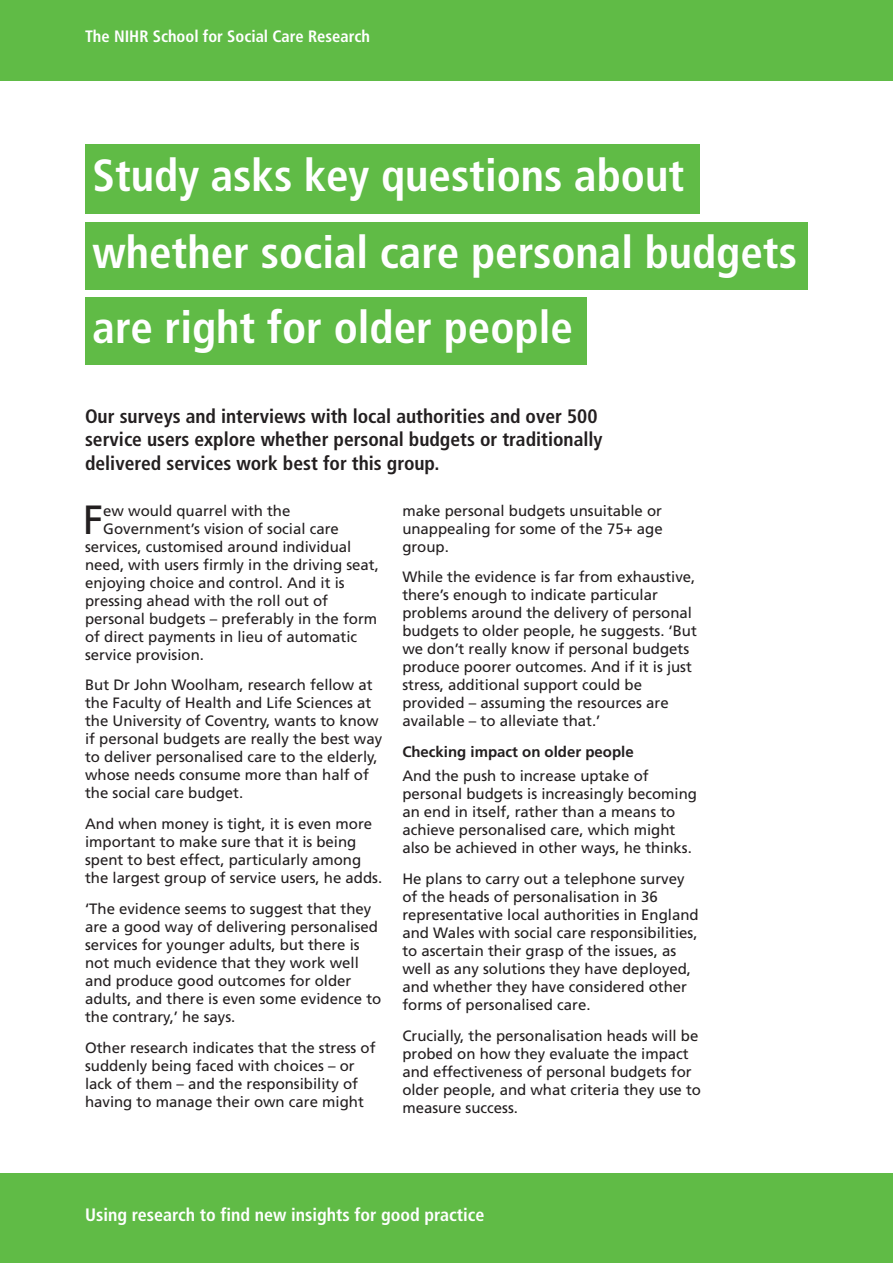
<style>
.page{position:relative;width:893px;height:1263px;background:#fff}
.page>*{position:absolute;margin:0;border:0;box-sizing:border-box;transform-origin:0 0}
.t1{font:700 condensed 45px/75.8px "Frutiger";color:#fff}
.t2{font:40.8px "Frutiger";color:#231f20}
.t3{font:700 condensed 19.5px/23.4px "Frutiger";color:#231f20}
.t4{font:700 condensed 18px "Frutiger";color:#fff}
.t5{font:700 condensed 16.5px "Frutiger";color:#fff}
.t6{font:15px/18px "Frutiger";color:#231f20}
.t7{font:700 15px "Frutiger";color:#231f20}
</style>
<div class="page">
<div style="left:0;top:1174px;width:893px;height:89px;background:#60bb46"></div>
<div style="left:0;top:0;width:893px;height:81px;background:#60bb46"></div>
<div style="left:85px;top:145px;width:615px;height:69px;background:#60bb46"></div>
<div style="left:85px;top:222px;width:723px;height:67px;background:#60bb46"></div>
<div style="left:85px;top:297px;width:502px;height:68px;background:#60bb46"></div>
<p class="t5" style="left:85px;top:30px;width:286px">The NIHR School for Social Care Research</p>
<h1 class="t1" style="left:93px;top:141px;width:706px">Study asks key questions about whether social care personal budgets are right for older people</h1>
<h3 class="t3" style="left:85px;top:406px;width:519px">Our surveys and interviews with local authorities and over 500 service users explore whether personal budgets or traditionally delivered services work best for this group.</h3>
<h2 class="t2" style="left:83px;top:503px;width:22px">F</h2>
<p class="t6" style="left:103px;top:502px;width:189px">ew would quarrel with the</p>
<p class="t6" style="left:103px;top:520px;width:237px">Government’s vision of social care</p>
<p class="t6" style="left:85px;top:538px;width:268px">services, customised around individual</p>
<p class="t6" style="left:85px;top:556px;width:295px">need, with users firmly in the driving seat,</p>
<p class="t6" style="left:85px;top:574px;width:261px">enjoying choice and control. And it is</p>
<p class="t6" style="left:85px;top:592px;width:244px">pressing ahead with the roll out of</p>
<p class="t6" style="left:85px;top:610px;width:294px">personal budgets – preferably in the form</p>
<p class="t6" style="left:85px;top:628px;width:274px">of direct payments in lieu of automatic</p>
<p class="t6" style="left:85px;top:646px;width:121px">service provision.</p>
<p class="t6" style="left:85px;top:677px;width:299px">But Dr John Woolham, research fellow at the Faculty of Health and Life Sciences at the University of Coventry, wants to know if personal budgets are really the best way to deliver personalised care to the elderly, whose needs consume more than half of the social care budget.</p>
<p class="t6" style="left:85px;top:816px;width:299px">And when money is tight, it is even more important to make sure that it is being spent to best effect, particularly among the largest group of service users, he adds.</p>
<p class="t6" style="left:85px;top:901px;width:298px">‘The evidence seems to suggest that they are a good way of delivering personalised services for younger adults, but there is not much evidence that they work well and produce good outcomes for older adults, and there is even some evidence to the contrary,’ he says.</p>
<p class="t6" style="left:85px;top:1039px;width:292px">Other research indicates that the stress of suddenly being faced with choices – or lack of them – and the responsibility of having to manage their own care might</p>
<p class="t6" style="left:402px;top:502px;width:262px;text-align:justify">make personal budgets unsuitable or unappealing for some of the 75+ age group.</p>
<p class="t6" style="left:402px;top:569px;width:296px">While the evidence is far from exhaustive, there’s enough to indicate particular problems around the delivery of personal budgets to older people, he suggests. ‘But we don’t really know if personal budgets produce poorer outcomes. And if it is just stress, additional support could be provided – assuming the resources are available – to alleviate that.’</p>
<p class="t7" style="left:402px;top:746px;width:233px">Checking impact on older people</p>
<p class="t6" style="left:402px;top:768px;width:296px">And the push to increase uptake of personal budgets is increasingly becoming an end in itself, rather than a means to achieve personalised care, which might also be achieved in other ways, he thinks.</p>
<p class="t6" style="left:402px;top:871px;width:298px">He plans to carry out a telephone survey of the heads of personalisation in 36 representative local authorities in England and Wales with social care responsibilities, to ascertain their grasp of the issues, as well as any solutions they have deployed, and whether they have considered other forms of personalised care.</p>
<p class="t6" style="left:402px;top:1028px;width:300px">Crucially, the personalisation heads will be probed on how they evaluate the impact and effectiveness of personal budgets for older people, and what criteria they use to measure success.</p>
<p class="t4" style="left:85px;top:1208px;width:401px">Using research to find new insights for good practice</p>
</div>
